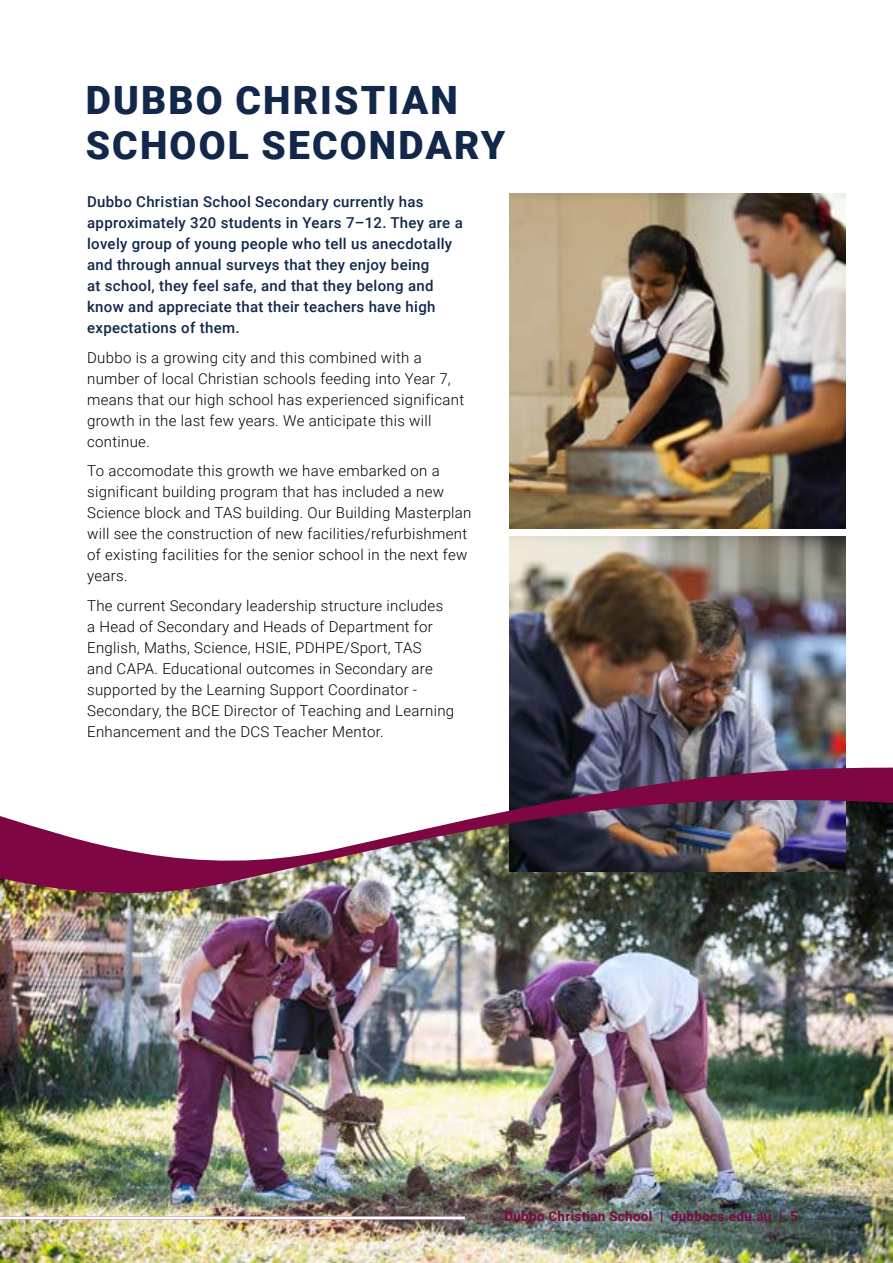
<style>
.page{position:relative;width:893px;height:1263px;background:#fff}
.page>*{position:absolute;margin:0;border:0;box-sizing:border-box;transform-origin:0 0}
.t1{font:900 39px/45px "Roboto";letter-spacing:.055em;color:#12284b}
.t2{font:300 15px/21px "Roboto";letter-spacing:.02em;color:#000}
.t3{font:500 15px/21px "Roboto";letter-spacing:.02em;color:#12284b}
.t4{font:700 13.5px "Roboto";letter-spacing:.02em;color:#7e0643}
</style>
<div class="page">
<img style="left:0;top:914px;width:893px;height:349px">
<img style="left:509px;top:193px;width:336px;height:335px">
<img style="left:509px;top:537px;width:336px;height:201px">
<img style="left:0;top:738px;width:893px;height:176px">
<hr style="left:0;top:1216px;width:465px;height:3px;background:#fff">
<h1 class="t1" style="left:86px;top:76px;width:421px">DUBBO CHRISTIAN<br>SCHOOL SECONDARY</h1>
<p class="t3" style="left:87px;top:191px;width:377px">Dubbo Christian School Secondary currently has approximately 320 students in Years 7–12. They are a lovely group of young people who tell us anecdotally and through annual surveys that they enjoy being<br>at school, they feel safe, and that they belong and know and appreciate that their teachers have high expectations of them.</p>
<p class="t2" style="left:87px;top:346px;width:378px">Dubbo is a growing city and this combined with a number of local Christian schools feeding into Year 7, means that our high school has experienced significant growth in the last few years. We anticipate this will continue.</p>
<p class="t2" style="left:87px;top:460px;width:386px">To accomodate this growth we have embarked on a significant building program that has included a new Science block and TAS building. Our Building Masterplan will see the construction of new facilities/refurbishment of existing facilities for the senior school in the next few years.</p>
<p class="t2" style="left:87px;top:594px;width:369px">The current Secondary leadership structure includes a Head of Secondary and Heads of Department for English, Maths, Science, HSIE, PDHPE/Sport, TAS<br>and CAPA. Educational outcomes in Secondary are supported by the Learning Support Coordinator - Secondary, the BCE Director of Teaching and Learning Enhancement and the DCS Teacher Mentor.</p>
<p class="t4" style="left:504px;top:1207px;width:295px">Dubbo Christian School | dubbocs.edu.au | 5</p>
</div>
